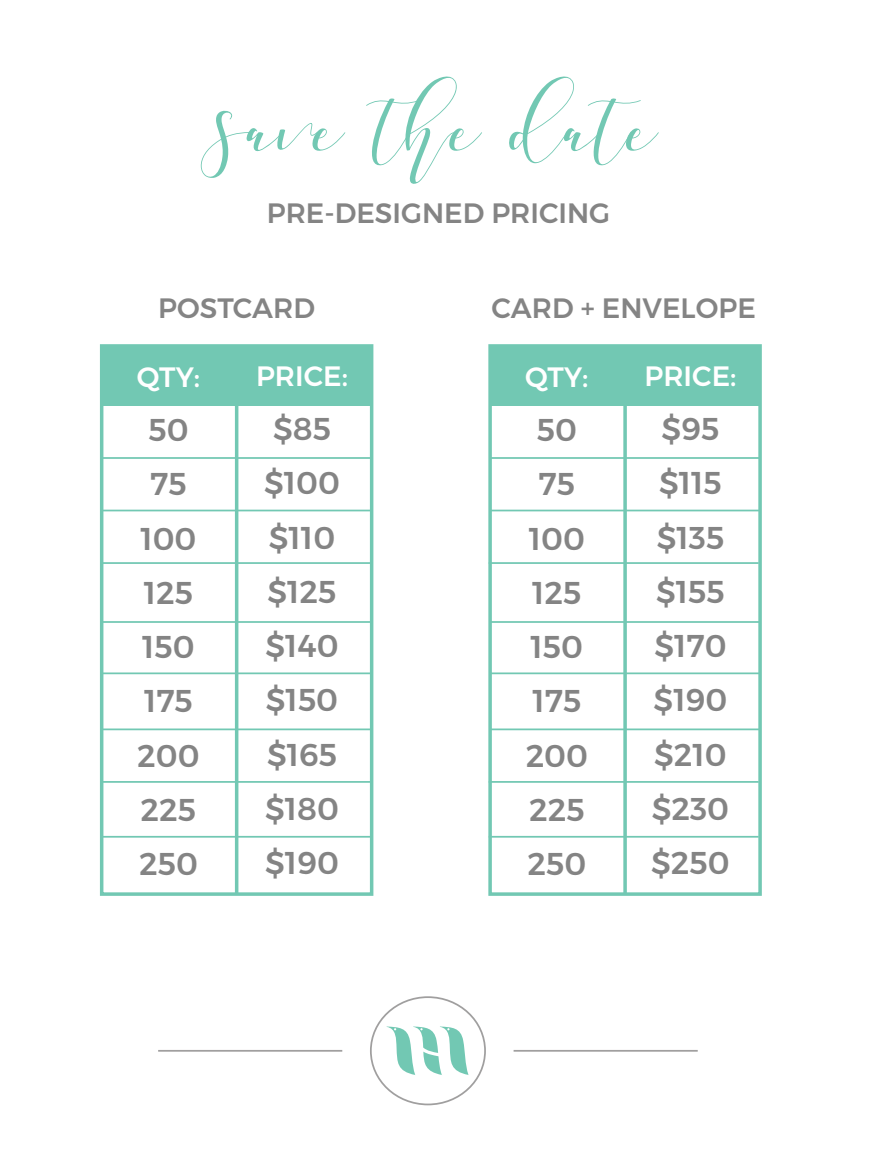
<style>
.page{position:relative;width:877px;height:1174px;background:#fff}
.page>*{position:absolute;margin:0;border:0;box-sizing:border-box;transform-origin:0 0}
.t1{font:61.25px "Shania";color:#72c8b3}
.t2{font:500 31.5px/54.2px "Montserrat";color:#848484;text-align:center}
.t3{font:500 28px "Montserrat";color:#848484}
.t4{font:500 28px "Montserrat";color:#fff}
</style>
<div class="page">
<div style="left:370px;top:996px;width:116px;height:109px;border:2px solid #a09f9f;border-radius:50%"></div>
<svg style="left:386px;top:1026px;width:83px;height:49px"></svg>
<hr style="left:513px;top:1049px;width:184px;height:2px;background:#a09f9f">
<hr style="left:158px;top:1049px;width:184px;height:2px;background:#a09f9f">
<div style="left:102px;top:344px;width:270px;height:61px;background:#72c8b3"></div>
<div style="left:100px;top:344px;width:273px;height:551px;border:4px solid #72c8b3"></div>
<hr style="left:235px;top:348px;width:3px;height:545px;background:#72c8b3">
<hr style="left:102px;top:457px;width:270px;height:2px;background:#72c8b3">
<hr style="left:102px;top:509px;width:270px;height:2px;background:#72c8b3">
<hr style="left:100px;top:562px;width:270px;height:2px;background:#72c8b3">
<hr style="left:102px;top:621px;width:270px;height:2px;background:#72c8b3">
<hr style="left:102px;top:672px;width:270px;height:2px;background:#72c8b3">
<hr style="left:102px;top:728px;width:270px;height:2px;background:#72c8b3">
<hr style="left:100px;top:781px;width:270px;height:1px;background:#72c8b3">
<hr style="left:100px;top:835px;width:270px;height:2px;background:#72c8b3">
<div style="left:490px;top:344px;width:270px;height:61px;background:#72c8b3"></div>
<div style="left:488px;top:344px;width:274px;height:551px;border:4px solid #72c8b3"></div>
<svg style="left:623px;top:348px;width:4px;height:545px;background:#81cdbb"></svg>
<hr style="left:490px;top:457px;width:270px;height:2px;background:#72c8b3">
<hr style="left:490px;top:509px;width:270px;height:2px;background:#72c8b3">
<hr style="left:488px;top:562px;width:270px;height:2px;background:#72c8b3">
<hr style="left:490px;top:621px;width:270px;height:2px;background:#72c8b3">
<hr style="left:490px;top:672px;width:270px;height:2px;background:#72c8b3">
<hr style="left:490px;top:728px;width:270px;height:2px;background:#72c8b3">
<hr style="left:488px;top:781px;width:270px;height:1px;background:#72c8b3">
<hr style="left:488px;top:835px;width:270px;height:2px;background:#72c8b3">
<h1 class="t1" style="left:219px;top:84px;width:440px">save the date</h1>
<p class="t3" style="left:267px;top:196px;width:345px">PRE-DESIGNED PRICING</p>
<p class="t3" style="left:158px;top:290px;width:158px">POSTCARD</p>
<p class="t3" style="left:491px;top:290px;width:266px">CARD + ENVELOPE</p>
<p class="t4" style="left:137px;top:359px;width:65px">QTY:</p>
<p class="t2" style="left:137px;top:402px;width:64px">50<br>75<br>100<br>125<br>150<br>175<br>200<br>225<br>250</p>
<p class="t4" style="left:256px;top:358px;width:94px">PRICE:</p>
<p class="t2" style="left:264px;top:402px;width:77px;text-align:left">$85 $100 $110 $125 $140 $150 $165 $180 $190</p>
<p class="t4" style="left:525px;top:359px;width:65px">QTY:</p>
<p class="t2" style="left:525px;top:402px;width:64px">50<br>75<br>100<br>125<br>150<br>175<br>200<br>225<br>250</p>
<p class="t4" style="left:644px;top:358px;width:94px">PRICE:</p>
<p class="t2" style="left:651px;top:402px;width:80px">$95 $115 $135 $155 $170 $190 $210 $230 $250</p>
</div>
